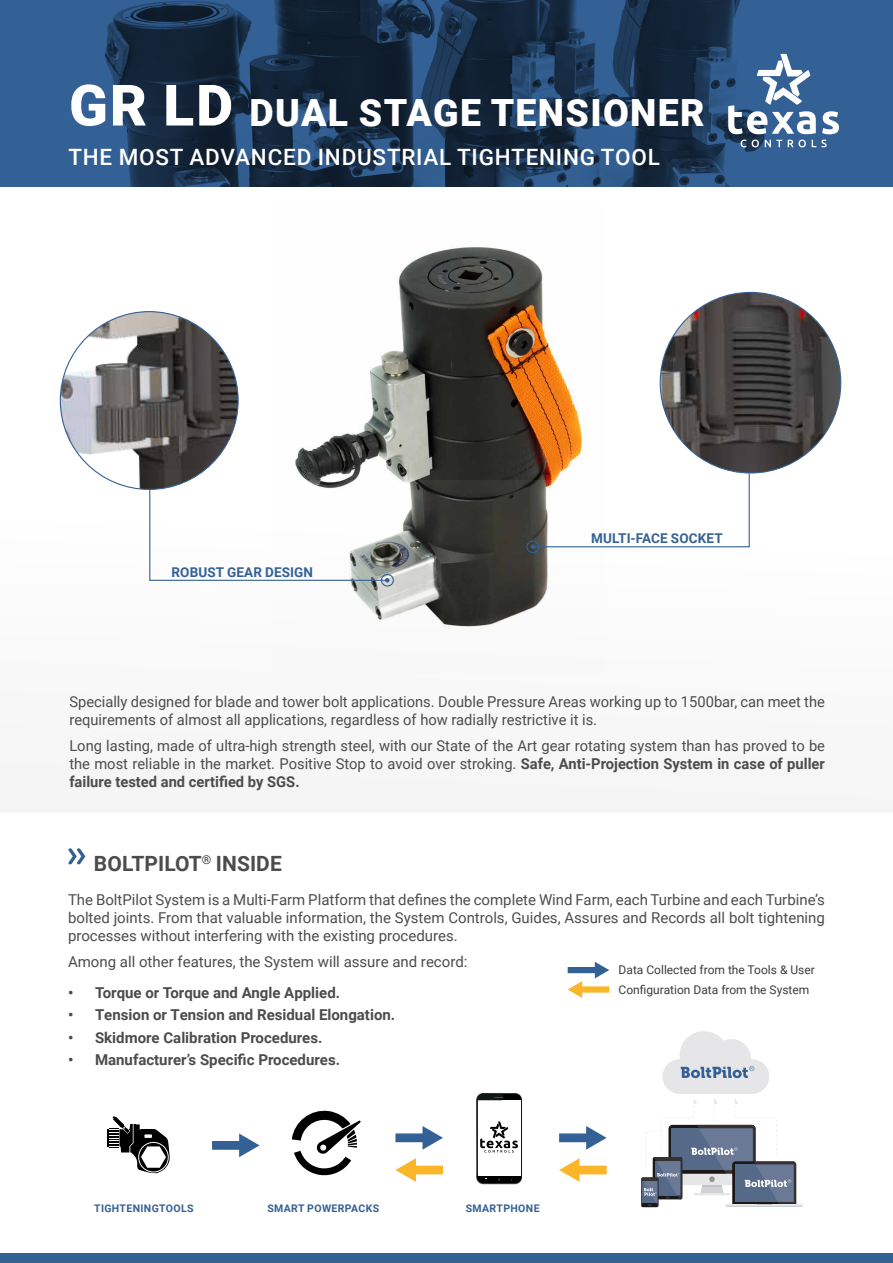
<style>
.page{position:relative;width:893px;height:1263px;background:#fff}
.page>*{position:absolute;margin:0;border:0;box-sizing:border-box;transform-origin:0 0}
.t1{font:900 37.5px "Roboto";letter-spacing:.035em;color:#fff}
.t2{font:500 22.5px "Roboto";letter-spacing:.035em;color:#fff}
.t3{font:700 21px "Roboto";letter-spacing:.005em;color:#4c4c4c}
.t4{font:15px/18px "Roboto";color:#4c4c4c;text-align:justify}
.t5{font:700 15px "Roboto";color:#4c4c4c}
.t6{font:700 13.5px "Roboto";letter-spacing:.01em;color:#346195}
.t7{font:12px/19.8px "Roboto";color:#3c3c3b}
.t8{font:700 10.5px "Roboto";letter-spacing:.035em;color:#346195}
.s1{font-size:57px}
.s2{font-weight:700}
</style>
<div class="page">
<img style="left:295px;top:247px;width:291px;height:233px">
<svg style="left:108px;top:480px;width:440px;height:147px"></svg>
<svg style="left:0;top:0;width:893px;height:187px;background:#213f62"></svg>
<div style="left:0;top:1253px;width:893px;height:10px;background:#346195"></div>
<svg style="left:728px;top:54px;width:88px;height:80px"></svg>
<svg style="left:822px;top:111px;width:17px;height:23px"></svg>
<svg style="left:741px;top:140px;width:18px;height:7px"></svg>
<svg style="left:765px;top:140px;width:17px;height:7px"></svg>
<svg style="left:788px;top:140px;width:18px;height:7px"></svg>
<svg style="left:812px;top:140px;width:15px;height:7px"></svg>
<img style="left:660px;top:292px;width:181px;height:181px;border-radius:90px">
<img style="left:60px;top:312px;width:178px;height:177px;border-radius:89px">
<div style="left:526px;top:540px;width:13px;height:13px;border:1px solid #346195;border-radius:50%"></div>
<div style="left:381px;top:574px;width:13px;height:12px;border:1px solid #346195;border-radius:50%"></div>
<svg style="left:531px;top:472px;width:219px;height:77px"></svg>
<svg style="left:149px;top:489px;width:240px;height:93px"></svg>
<svg style="left:568px;top:962px;width:41px;height:36px"></svg>
<svg style="left:212px;top:1133px;width:48px;height:24px"></svg>
<svg style="left:395px;top:1126px;width:48px;height:24px"></svg>
<svg style="left:395px;top:1158px;width:48px;height:24px"></svg>
<svg style="left:559px;top:1126px;width:48px;height:24px"></svg>
<svg style="left:559px;top:1158px;width:48px;height:24px"></svg>
<div style="left:477px;top:1093px;width:45px;height:90px;background:#000;border-radius:7px"></div>
<div style="left:478px;top:1100px;width:43px;height:76px;background:#fff"></div>
<svg style="left:641px;top:1031px;width:162px;height:176px"></svg>
<svg style="left:107px;top:1116px;width:63px;height:57px"></svg>
<svg style="left:292px;top:1110px;width:69px;height:66px"></svg>
<svg style="left:476px;top:1093px;width:42px;height:87px"></svg>
<svg style="left:68px;top:848px;width:17px;height:16px"></svg>
<h1 class="t1" style="left:69px;top:86px;width:637px"><span class="s1">GR LD</span> DUAL STAGE TENSIONER</h1>
<h2 class="t2" style="left:68px;top:142px;width:593px">THE MOST ADVANCED INDUSTRIAL TIGHTENING TOOL</h2>
<p class="t6" style="left:172px;top:563px;width:143px">ROBUST GEAR DESIGN</p>
<p class="t6" style="left:591px;top:528px;width:133px">MULTI-FACE SOCKET</p>
<p class="t4" style="left:69px;top:692px;width:757px">Specially designed for blade and tower bolt applications. Double Pressure Areas working up to 1500bar, can meet the requirements of almost all applications, regardless of how radially restrictive it is.</p>
<p class="t4" style="left:69px;top:736px;width:757px">Long lasting, made of ultra-high strength steel, with our State of the Art gear rotating system than has proved to be the most reliable in the market. Positive Stop to avoid over stroking. <span class="s2">Safe, Anti-Projection System in case of puller failure tested and certified by SGS.</span></p>
<h3 class="t3" style="left:94px;top:849px;width:189px">BOLTPILOT<sup>®</sup> INSIDE</h3>
<p class="t4" style="left:68px;top:890px;width:758px">The BoltPilot System is a Multi-Farm Platform that defines the complete Wind Farm, each Turbine and each Turbine’s bolted joints. From that valuable information, the System Controls, Guides, Assures and Records all bolt tightening processes without interfering with the existing procedures.</p>
<p class="t4" style="left:68px;top:952px;width:401px">Among all other features, the System will assure and record:</p>
<p class="t5" style="left:68px;top:982px;width:274px">• Torque or Torque and Angle Applied.</p>
<p class="t5" style="left:68px;top:1004px;width:329px">• Tension or Tension and Residual Elongation.</p>
<p class="t5" style="left:68px;top:1027px;width:256px">• Skidmore Calibration Procedures.</p>
<p class="t5" style="left:68px;top:1049px;width:274px">• Manufacturer’s Specific Procedures.</p>
<p class="t7" style="left:619px;top:959px;width:198px">Data Collected from the Tools &amp; User<br>Configuration Data from the System</p>
<p class="t8" style="left:94px;top:1200px;width:101px">TIGHTENINGTOOLS</p>
<p class="t8" style="left:267px;top:1200px;width:113px">SMART POWERPACKS</p>
<p class="t8" style="left:466px;top:1200px;width:75px">SMARTPHONE</p>
</div>
